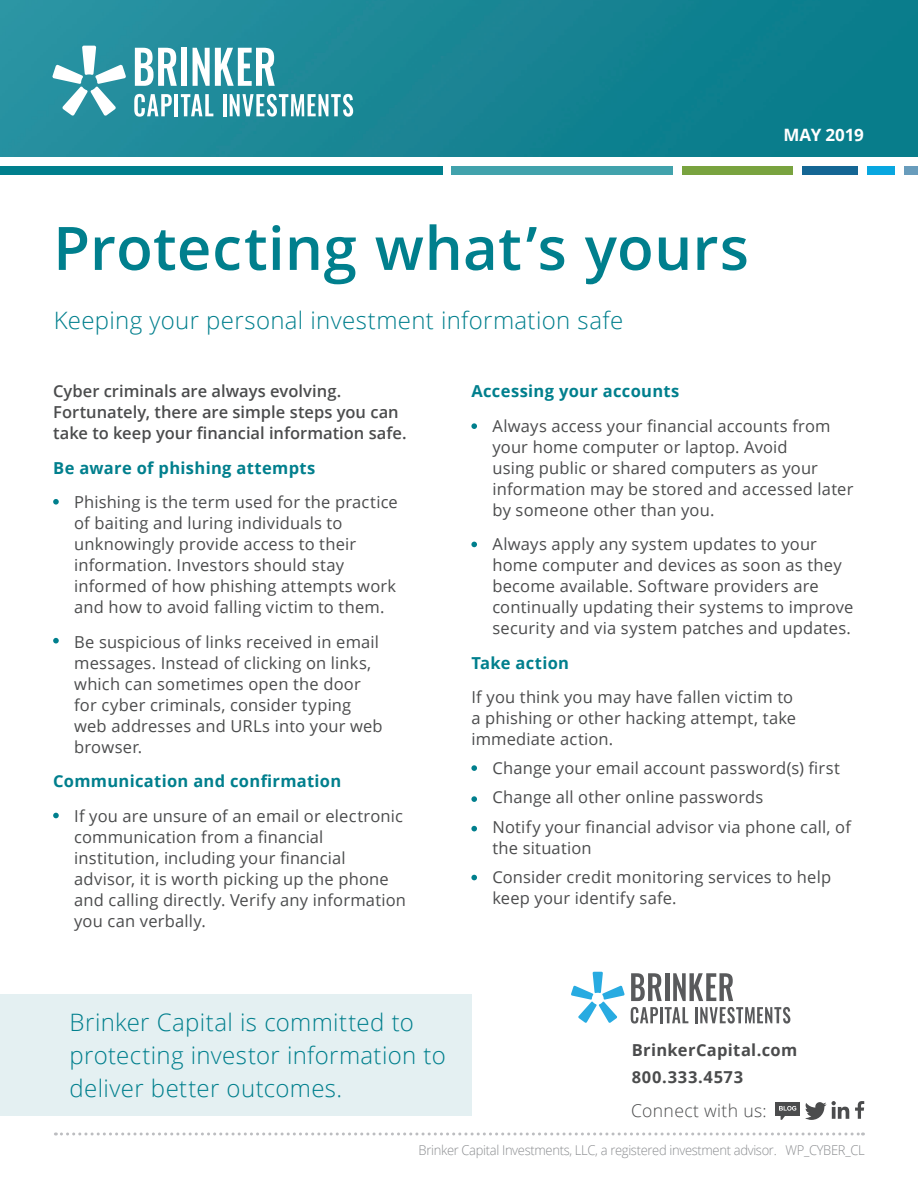
<style>
.page{position:relative;width:918px;height:1188px;background:#fff}
.page>*{position:absolute;margin:0;border:0;box-sizing:border-box;transform-origin:0 0}
.t1{font:600 60px "Open Sans";letter-spacing:.005em;color:#007f8d}
.t2{font:300 24px/33px "Open Sans";letter-spacing:.015em;color:#007f8d}
.t3{font:300 17.55px "Open Sans";letter-spacing:.02em;color:#4b4c4d}
.t4{font:700 16.95px "Open Sans";letter-spacing:-.01em;color:#fff}
.t5{font:16.5px/21px "Open Sans";letter-spacing:.01em;color:#4b4c4d}
.t6{font:600 16.5px/21px "Open Sans";color:#4b4c4d}
.t7{font:700 16.5px "Open Sans";letter-spacing:.02em;color:#007f8d}
.t8{font:700 16.5px/27px "Open Sans";letter-spacing:.025em;color:#4b4c4d}
.t9{font:300 13.5px "Open Sans";letter-spacing:-.025em;color:#8a8c8f;scale:.96 1}
</style>
<div class="page">
<img style="left:0;top:0;width:918px;height:157px">
<div style="left:452px;top:166px;width:221px;height:9px;background:#41a2ac"></div>
<div style="left:682px;top:166px;width:111px;height:9px;background:#79a33f"></div>
<div style="left:802px;top:166px;width:56px;height:9px;background:#146694"></div>
<div style="left:867px;top:166px;width:28px;height:9px;background:#08a7e0"></div>
<div style="left:0;top:166px;width:442px;height:9px;background:#007f8d"></div>
<div style="left:904px;top:166px;width:14px;height:9px;background:#689cbc"></div>
<svg style="left:55px;top:1132px;width:808px;height:4px"></svg>
<div style="left:0;top:994px;width:471px;height:122px;background:#e4f0f2"></div>
<svg style="left:53px;top:499px;width:6px;height:6px"></svg>
<svg style="left:53px;top:638px;width:6px;height:5px"></svg>
<svg style="left:53px;top:813px;width:6px;height:5px"></svg>
<svg style="left:471px;top:423px;width:6px;height:6px"></svg>
<svg style="left:471px;top:542px;width:6px;height:5px"></svg>
<svg style="left:471px;top:765px;width:6px;height:6px"></svg>
<svg style="left:471px;top:796px;width:6px;height:6px"></svg>
<svg style="left:471px;top:826px;width:6px;height:5px"></svg>
<svg style="left:471px;top:875px;width:6px;height:5px"></svg>
<svg style="left:855px;top:1101px;width:9px;height:18px"></svg>
<svg style="left:805px;top:1101px;width:44px;height:19px"></svg>
<div style="left:775px;top:1102px;width:25px;height:14px;background:#4b4c4d"></div>
<svg style="left:779px;top:1106px;width:17px;height:14px"></svg>
<svg style="left:631px;top:973px;width:31px;height:28px"></svg>
<hr style="left:665px;top:973px;width:4px;height:28px;background:#595a5c">
<svg style="left:673px;top:973px;width:60px;height:28px"></svg>
<svg style="left:631px;top:1007px;width:27px;height:17px"></svg>
<hr style="left:660px;top:1007px;width:3px;height:16px;background:#595a5c">
<svg style="left:665px;top:1007px;width:23px;height:16px"></svg>
<hr style="left:695px;top:1007px;width:3px;height:16px;background:#595a5c">
<svg style="left:700px;top:1007px;width:90px;height:17px"></svg>
<svg style="left:571px;top:972px;width:54px;height:51px"></svg>
<svg style="left:135px;top:48px;width:42px;height:38px"></svg>
<div style="left:181px;top:48px;width:6px;height:38px;background:#fff"></div>
<svg style="left:193px;top:48px;width:82px;height:38px"></svg>
<svg style="left:134px;top:94px;width:38px;height:23px"></svg>
<hr style="left:175px;top:94px;width:3px;height:22px;background:#fff">
<svg style="left:181px;top:94px;width:32px;height:22px"></svg>
<hr style="left:223px;top:94px;width:3px;height:22px;background:#fff">
<svg style="left:230px;top:94px;width:123px;height:23px"></svg>
<svg style="left:52px;top:46px;width:74px;height:70px"></svg>
<h1 class="t1" style="left:53px;top:207px;width:697px">Protecting what’s yours</h1>
<h2 class="t2" style="left:54px;top:304px;width:571px">Keeping your personal investment information safe</h2>
<p class="t4" style="left:784px;top:123px;width:82px">MAY 2019</p>
<p class="t6" style="left:53px;top:380px;width:355px">Cyber criminals are always evolving.<br>Fortunately, there are simple steps you can take to keep your financial information safe.</p>
<p class="t7" style="left:53px;top:456px;width:264px">Be aware of phishing attempts</p>
<p class="t5" style="left:74px;top:491px;width:325px">Phishing is the term used for the practice of baiting and luring individuals to unknowingly provide access to their information. Investors should stay informed of how phishing attempts work and how to avoid falling victim to them.</p>
<p class="t5" style="left:74px;top:631px;width:310px">Be suspicious of links received in email messages. Instead of clicking on links, which can sometimes open the door for cyber criminals, consider typing web addresses and URLs into your web browser.</p>
<p class="t7" style="left:53px;top:770px;width:290px">Communication and confirmation</p>
<p class="t5" style="left:74px;top:805px;width:333px">If you are unsure of an email or electronic communication from a financial institution, including your financial advisor, it is worth picking up the phone and calling directly. Verify any information you can verbally.</p>
<p class="t7" style="left:471px;top:380px;width:209px">Accessing your accounts</p>
<p class="t5" style="left:492px;top:415px;width:363px">Always access your financial accounts from your home computer or laptop. Avoid<br>using public or shared computers as your information may be stored and accessed later by someone other than you.</p>
<p class="t5" style="left:492px;top:533px;width:363px">Always apply any system updates to your home computer and devices as soon as they become available. Software providers are continually updating their systems to improve security and via system patches and updates.</p>
<p class="t7" style="left:471px;top:651px;width:99px">Take action</p>
<p class="t5" style="left:471px;top:686px;width:326px">If you think you may have fallen victim to a phishing or other hacking attempt, take immediate action.</p>
<p class="t5" style="left:492px;top:753px;width:360px;line-height:29.1px">Change your email account password(s) first<br>Change all other online passwords<br>Notify your financial advisor via phone call, of</p>
<p class="t5" style="left:492px;top:833px;width:340px;line-height:29.1px">the situation<br>Consider credit monitoring services to help</p>
<p class="t5" style="left:492px;top:887px;width:186px">keep your identify safe.</p>
<h2 class="t2" style="left:70px;top:1005px;width:378px">Brinker Capital is committed to protecting investor information to deliver better outcomes.</h2>
<p class="t8" style="left:632px;top:1036px;width:167px">BrinkerCapital.com<br>800.333.4573</p>
<p class="t3" style="left:631px;top:1099px;width:137px">Connect with us:</p>
<p class="t9" style="left:419px;top:1141px;width:466px">Brinker Capital Investments, LLC, a registered investment advisor. WP_CYBER_CL</p>
</div>
